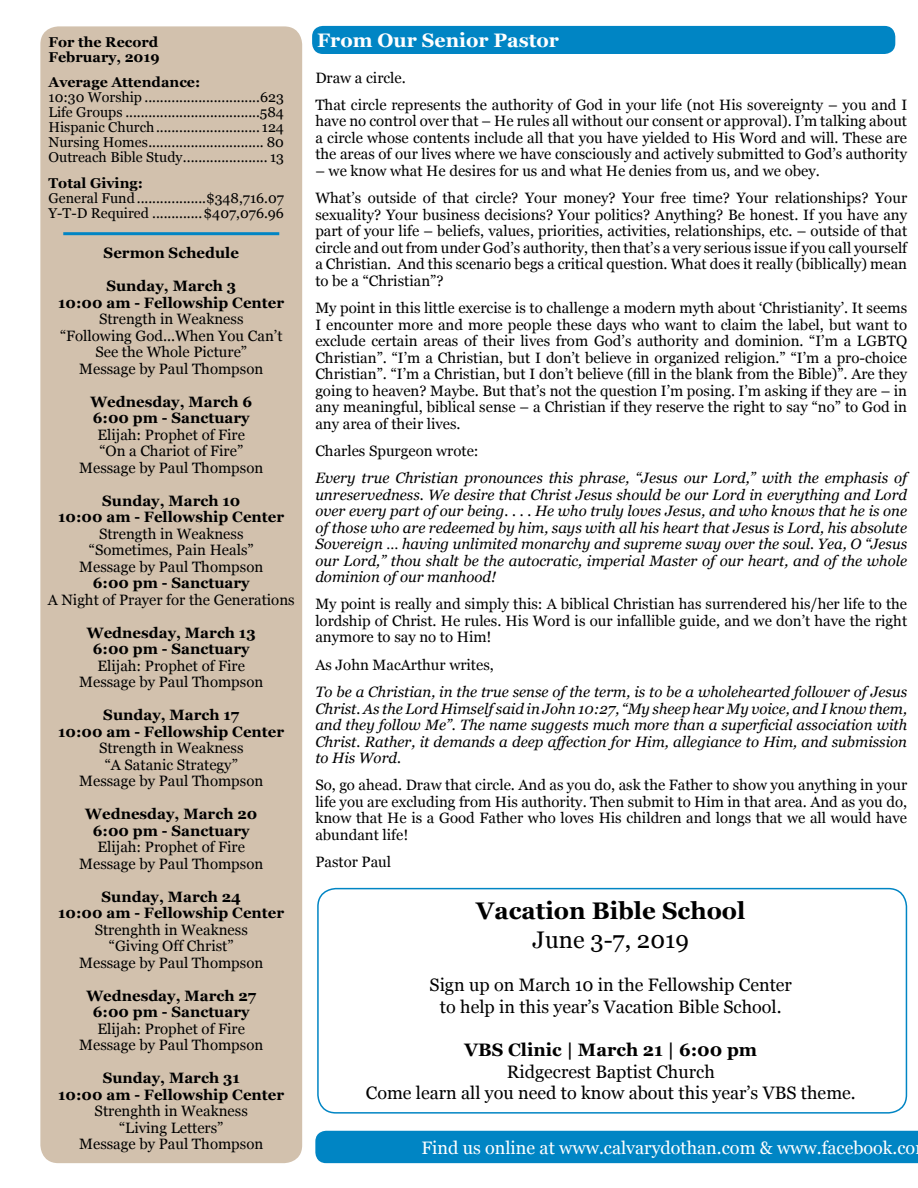
<style>
.page{position:relative;width:918px;height:1188px;background:#fff}
.page>*{position:absolute;margin:0;border:0;box-sizing:border-box;transform-origin:0 0}
.t1{font:700 24px "Georgia";color:#000}
.t2{font:24px "Georgia";color:#000}
.t3{font:700 19.5px "Georgia";color:#fff}
.t4{font:18px/21.6px "Georgia";color:#000;text-align:center}
.t5{font:18px "Georgia";color:#fff}
.t6{font:700 18px "Georgia";color:#000}
.t7{font:15px/16.5px "Georgia";color:#000;text-align:center}
.t8{font:italic 15px/16.5px "Georgia";color:#000;text-align:justify}
.t9{font:700 15px/16.5px "Georgia";color:#000;text-align:center}
.t10{font:14.25px/15px "Georgia";color:#000;text-align:justify}
.t11{font:700 14.25px/15px "Georgia";color:#000}
</style>
<div class="page">
<div style="left:40px;top:26px;width:262px;height:1137px;background:#d2c1ad;border-radius:18px"></div>
<div style="left:312px;top:26px;width:583px;height:28px;background:#0085c4;border-radius:11px"></div>
<div style="left:315px;top:1131px;width:603px;height:32px;background:#0085c4"></div>
<hr style="left:63px;top:232px;width:216px;height:3px;background:#0085c4">
<div style="left:317px;top:888px;width:590px;height:226px;border:2px solid #0085c4;border-radius:18px"></div>
<p class="t11" style="left:49px;top:34px;width:113px">For the Record<br>February, 2019</p>
<p class="t11" style="left:49px;top:75px;width:153px">Average Attendance:</p>
<p class="t10" style="left:49px;top:90px;width:237px">10:30 Worship ..............................623<br>Life Groups ...................................584<br>Hispanic Church........................... 124<br>Nursing Homes.............................. 80<br>Outreach Bible Study...................... 13</p>
<p class="t11" style="left:49px;top:175px;width:96px">Total Giving:</p>
<p class="t10" style="left:49px;top:191px;width:237px">General Fund..................$348,716.07<br>Y-T-D Required .............$407,076.96</p>
<p class="t9" style="left:104px;top:245px;width:137px">Sermon Schedule</p>
<p class="t9" style="left:58px;top:278px;width:228px">Sunday, March 3<br>10:00 am - Fellowship Center</p>
<p class="t7" style="left:60px;top:311px;width:224px">Strength in Weakness<br>“Following God...When You Can’t<br>See the Whole Picture”<br>Message by Paul Thompson</p>
<p class="t9" style="left:90px;top:394px;width:163px;text-align:left">Wednesday, March 6<br>6:00 pm - Sanctuary</p>
<p class="t7" style="left:79px;top:427px;width:186px">Elijah: Prophet of Fire<br>“On a Chariot of Fire”<br>Message by Paul Thompson</p>
<p class="t9" style="left:58px;top:493px;width:228px">Sunday, March 10<br>10:00 am - Fellowship Center</p>
<p class="t7" style="left:79px;top:526px;width:186px">Strength in Weakness “Sometimes, Pain Heals”<br>Message by Paul Thompson</p>
<p class="t9" style="left:93px;top:575px;width:158px">6:00 pm - Sanctuary</p>
<p class="t7" style="left:48px;top:592px;width:248px">A Night of Prayer for the Generations</p>
<p class="t9" style="left:87px;top:625px;width:170px">Wednesday, March 13<br>6:00 pm - Sanctuary</p>
<p class="t7" style="left:79px;top:658px;width:186px">Elijah: Prophet of Fire<br>Message by Paul Thompson</p>
<p class="t9" style="left:58px;top:707px;width:228px">Sunday, March 17<br>10:00 am - Fellowship Center</p>
<p class="t7" style="left:79px;top:740px;width:186px">Strength in Weakness<br>“A Satanic Strategy”<br>Message by Paul Thompson</p>
<p class="t9" style="left:85px;top:806px;width:174px">Wednesday, March 20<br>6:00 pm - Sanctuary</p>
<p class="t7" style="left:79px;top:839px;width:186px">Elijah: Prophet of Fire<br>Message by Paul Thompson</p>
<p class="t9" style="left:58px;top:889px;width:228px">Sunday, March 24<br>10:00 am - Fellowship Center</p>
<p class="t7" style="left:79px;top:922px;width:186px">Strenghth in Weakness “Giving Off Christ”<br>Message by Paul Thompson</p>
<p class="t9" style="left:86px;top:988px;width:171px">Wednesday, March 27<br>6:00 pm - Sanctuary</p>
<p class="t7" style="left:79px;top:1021px;width:186px">Elijah: Prophet of Fire<br>Message by Paul Thompson</p>
<p class="t9" style="left:58px;top:1070px;width:228px">Sunday, March 31<br>10:00 am - Fellowship Center</p>
<p class="t7" style="left:79px;top:1103px;width:186px">Strenghth in Weakness “Living Letters”<br>Message by Paul Thompson</p>
<h2 class="t3" style="left:317px;top:28px;width:243px">From Our Senior Pastor</h2>
<p class="t7" style="left:315px;top:64px;width:593px;line-height:27.3px;text-align:left">Draw a circle.<br>That circle represents the authority of God in your life (not His sovereignty – you and I</p>
<p class="t7" style="left:315px;top:113px;width:593px;text-align:justify">have no control over that – He rules all without our consent or approval). I’m talking about a circle whose contents include all that you have yielded to His Word and will. These are the areas of our lives where we have consciously and actively submitted to God’s authority</p>
<p class="t7" style="left:315px;top:157px;width:593px;line-height:27.3px;text-align:left">– we know what He desires for us and what He denies from us, and we obey.<br>What’s outside of that circle? Your money? Your free time? Your relationships? Your</p>
<p class="t7" style="left:315px;top:207px;width:593px;text-align:justify">sexuality? Your business decisions? Your politics? Anything? Be honest. If you have any part of your life – beliefs, values, priorities, activities, relationships, etc. – outside of that circle and out from under God’s authority, then that’s a very serious issue if you call yourself a Christian. And this scenario begs a critical question. What does it really (biblically) mean to be a “Christian”?</p>
<p class="t7" style="left:315px;top:300px;width:593px;text-align:justify">My point in this little exercise is to challenge a modern myth about ‘Christianity’. It seems I encounter more and more people these days who want to claim the label, but want to exclude certain areas of their lives from God’s authority and dominion. “I’m a LGBTQ Christian”. “I’m a Christian, but I don’t believe in organized religion.” “I’m a pro-choice Christian”. “I’m a Christian, but I don’t believe (fill in the blank from the Bible)”. Are they going to heaven? Maybe. But that’s not the question I’m posing. I’m asking if they are – in any meaningful, biblical sense – a Christian if they reserve the right to say “no” to God in any area of their lives.</p>
<p class="t7" style="left:315px;top:443px;width:165px">Charles Spurgeon wrote:</p>
<p class="t8" style="left:315px;top:470px;width:593px">Every true Christian pronounces this phrase, “Jesus our Lord,” with the emphasis of unreservedness. We desire that Christ Jesus should be our Lord in everything and Lord over every part of our being. . . . He who truly loves Jesus, and who knows that he is one of those who are redeemed by him, says with all his heart that Jesus is Lord, his absolute Sovereign … having unlimited monarchy and supreme sway over the soul. Yea, O “Jesus our Lord,” thou shalt be the autocratic, imperial Master of our heart, and of the whole dominion of our manhood!</p>
<p class="t7" style="left:315px;top:596px;width:593px;text-align:justify">My point is really and simply this: A biblical Christian has surrendered his/her life to the lordship of Christ. He rules. His Word is our infallible guide, and we don’t have the right anymore to say no to Him!</p>
<p class="t7" style="left:315px;top:657px;width:180px">As John MacArthur writes,</p>
<p class="t8" style="left:315px;top:684px;width:593px">To be a Christian, in the true sense of the term, is to be a wholehearted follower of Jesus Christ. As the Lord Himself said in John 10:27, “My sheep hear My voice, and I know them, and they follow Me”. The name suggests much more than a superficial association with Christ. Rather, it demands a deep affection for Him, allegiance to Him, and submission to His Word.</p>
<p class="t7" style="left:315px;top:777px;width:593px;text-align:justify">So, go ahead. Draw that circle. And as you do, ask the Father to show you anything in your life you are excluding from His authority. Then submit to Him in that area. And as you do, know that He is a Good Father who loves His children and longs that we all would have abundant life!</p>
<p class="t7" style="left:315px;top:854px;width:77px">Pastor Paul</p>
<h1 class="t1" style="left:476px;top:895px;width:271px">Vacation Bible School</h1>
<h1 class="t2" style="left:533px;top:925px;width:158px">June 3-7, 2019</h1>
<p class="t4" style="left:430px;top:974px;width:364px">Sign up on March 10 in the Fellowship Center to help in this year’s Vacation Bible School.</p>
<p class="t6" style="left:464px;top:1038px;width:294px">VBS Clinic | March 21 | 6:00 pm</p>
<p class="t4" style="left:366px;top:1061px;width:491px">Ridgecrest Baptist Church<br>Come learn all you need to know about this year’s VBS theme.</p>
<p class="t5" style="left:421px;top:1137px;width:496px">Find us online at www.calvarydothan.com &amp; www.facebook.co</p>
</div>
